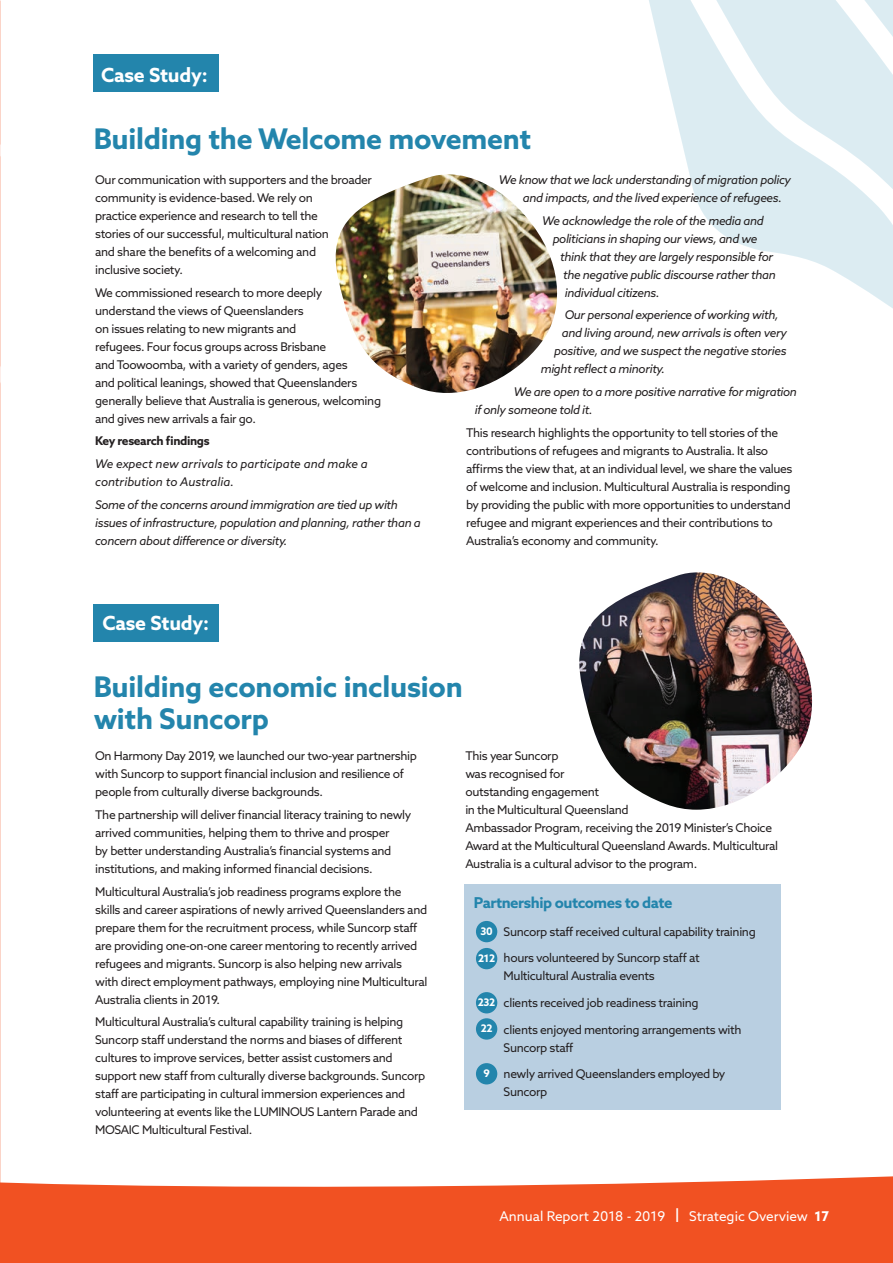
<style>
.page{position:relative;width:893px;height:1263px;background:#fff}
.page>*{position:absolute;margin:0;border:0;box-sizing:border-box;transform-origin:0 0}
.t1{font:700 28.5px/31.5px "Azo Sans";letter-spacing:-.01em;color:#2385ac}
.t2{font:700 19.5px "Azo Sans";letter-spacing:-.01em;color:#fff}
.Case_study_text{font:700 15px "Azo Sans";letter-spacing:-.03em;color:#2385ac}
.t3{font:13.5px "Azo Sans";color:#fff}
.Case_study_text-2{font:12px/18px "Azo Sans";letter-spacing:-.03em;color:#231f20}
.Case_study_text-3{font:italic 12px/18px "Azo Sans";letter-spacing:-.03em;color:#231f20}
.Case_study_text-4{font:italic 12px/18px "Azo Sans";color:#231f20}
.Case_study_text-5{font:700 12px "Azo Sans";letter-spacing:-.03em;color:#231f20}
.Case_study_text-6{font:700 10.5px "Azo Sans";letter-spacing:-.03em;color:#fff}
.s1{font-weight:700}
</style>
<div class="page">
<div style="left:465px;top:884px;width:316px;height:226px;background:#b9cfe1"></div>
<svg style="left:649px;top:0;width:244px;height:308px;fill:#dcecf2"></svg>
<svg style="left:0;top:1163px;width:893px;height:100px;fill:#f15122"></svg>
<svg style="left:0;top:32px;width:1px;height:472px"></svg>
<div style="left:94px;top:54px;width:125px;height:37px;background:#2385ac"></div>
<div style="left:94px;top:605px;width:125px;height:37px;background:#2385ac"></div>
<img style="left:335px;top:174px;width:223px;height:219px">
<img style="left:579px;top:572px;width:234px;height:238px">
<div style="left:476px;top:921px;width:21px;height:21px;background:#2385ac;border-radius:50%"></div>
<div style="left:476px;top:1018px;width:21px;height:22px;background:#2385ac;border-radius:50%"></div>
<div style="left:476px;top:1063px;width:21px;height:21px;background:#2385ac;border-radius:50%"></div>
<div style="left:476px;top:948px;width:21px;height:21px;background:#2385ac;border-radius:50%"></div>
<div style="left:476px;top:992px;width:21px;height:21px;background:#2385ac;border-radius:50%"></div>
<p class="t2" style="left:101px;top:62px;width:108px">Case Study:</p>
<p class="t1" style="left:94px;top:123px;width:439px">Building the Welcome movement</p>
<p class="Case_study_text-2" style="left:95px;top:170px;width:278px">Our communication with supporters and the broader community is evidence-based. We rely on<br>practice experience and research to tell the<br>stories of our successful, multicultural nation<br>and share the benefits of a welcoming and<br>inclusive society.</p>
<p class="Case_study_text-2" style="left:95px;top:283px;width:287px">We commissioned research to more deeply understand the views of Queenslanders<br>on issues relating to new migrants and<br>refugees. Four focus groups across Brisbane<br>and Toowoomba, with a variety of genders, ages<br>and political leanings, showed that Queenslanders generally believe that Australia is generous, welcoming and gives new arrivals a fair go.</p>
<p class="Case_study_text-5" style="left:95px;top:433px;width:116px">Key research findings</p>
<p class="Case_study_text-4" style="left:95px;top:455px;width:274px">We expect new arrivals to participate and make a contribution to Australia.</p>
<p class="Case_study_text-3" style="left:95px;top:495px;width:327px">Some of the concerns around immigration are tied up with issues of infrastructure, population and planning, rather than a concern about difference or diversity.</p>
<p class="t2" style="left:103px;top:610px;width:108px">Case Study:</p>
<p class="Case_study_text-3" style="left:523px;top:170px;width:270px;text-indent:-24px">We know that we lack understanding of migration policy and impacts, and the lived experience of refugees.</p>
<p class="Case_study_text-3" style="left:542px;top:211px;width:223px">We acknowledge the role of the media and</p>
<p class="Case_study_text-3" style="left:553px;top:229px;width:206px">politicians in shaping our views, and we</p>
<p class="Case_study_text-3" style="left:560px;top:247px;width:215px">think that they are largely responsible for</p>
<p class="Case_study_text-3" style="left:563px;top:265px;width:214px">the negative public discourse rather than</p>
<p class="Case_study_text-3" style="left:565px;top:283px;width:96px">individual citizens.</p>
<p class="Case_study_text-3" style="left:565px;top:306px;width:215px">Our personal experience of working with,</p>
<p class="Case_study_text-3" style="left:562px;top:324px;width:227px">and living around, new arrivals is often very</p>
<p class="Case_study_text-3" style="left:554px;top:342px;width:234px">positive, and we suspect the negative stories</p>
<p class="Case_study_text-3" style="left:541px;top:360px;width:126px">might reflect a minority.</p>
<p class="Case_study_text-3" style="left:475px;top:383px;width:324px;text-indent:39px">We are open to a more positive narrative for migration if only someone told it.</p>
<p class="Case_study_text-2" style="left:466px;top:423px;width:328px">This research highlights the opportunity to tell stories of the contributions of refugees and migrants to Australia. It also affirms the view that, at an individual level, we share the values of welcome and inclusion. Multicultural Australia is responding by providing the public with more opportunities to understand refugee and migrant experiences and their contributions to Australia’s economy and community.</p>
<p class="t1" style="left:94px;top:671px;width:371px">Building economic inclusion with Suncorp</p>
<p class="Case_study_text-2" style="left:95px;top:747px;width:323px">On Harmony Day 2019, we launched our two-year partnership with Suncorp to support financial inclusion and resilience of people from culturally diverse backgrounds.</p>
<p class="Case_study_text-2" style="left:95px;top:805px;width:318px">The partnership will deliver financial literacy training to newly arrived communities, helping them to thrive and prosper<br>by better understanding Australia’s financial systems and institutions, and making informed financial decisions.</p>
<p class="Case_study_text-2" style="left:95px;top:882px;width:334px">Multicultural Australia’s job readiness programs explore the skills and career aspirations of newly arrived Queenslanders and prepare them for the recruitment process, while Suncorp staff are providing one-on-one career mentoring to recently arrived refugees and migrants. Suncorp is also helping new arrivals with direct employment pathways, employing nine Multicultural Australia clients in 2019.</p>
<p class="Case_study_text-2" style="left:95px;top:1013px;width:332px">Multicultural Australia’s cultural capability training is helping Suncorp staff understand the norms and biases of different cultures to improve services, better assist customers and support new staff from culturally diverse backgrounds. Suncorp staff are participating in cultural immersion experiences and volunteering at events like the LUMINOUS Lantern Parade and MOSAIC Multicultural Festival.</p>
<p class="Case_study_text-2" style="left:465px;top:747px;width:314px">This year Suncorp<br>was recognised for<br>outstanding engagement<br>in the Multicultural Queensland<br>Ambassador Program, receiving the 2019 Minister’s Choice Award at the Multicultural Queensland Awards. Multicultural Australia is a cultural advisor to the program.</p>
<p class="Case_study_text" style="left:474px;top:893px;width:200px">Partnership outcomes to date</p>
<p class="Case_study_text-2" style="left:504px;top:922px;width:254px">Suncorp staff received cultural capability training</p>
<p class="Case_study_text-2" style="left:504px;top:949px;width:198px">hours volunteered by Suncorp staff at<br>Multicultural Australia events</p>
<p class="Case_study_text-2" style="left:504px;top:993px;width:196px">clients received job readiness training</p>
<p class="Case_study_text-2" style="left:504px;top:1020px;width:239px">clients enjoyed mentoring arrangements with<br>Suncorp staff</p>
<p class="Case_study_text-2" style="left:504px;top:1064px;width:223px">newly arrived Queenslanders employed by<br>Suncorp</p>
<p class="Case_study_text-6" style="left:480px;top:924px;width:14px">30</p>
<p class="Case_study_text-6" style="left:478px;top:951px;width:19px">212</p>
<p class="Case_study_text-6" style="left:478px;top:995px;width:19px">232</p>
<p class="Case_study_text-6" style="left:481px;top:1021px;width:13px">22</p>
<p class="Case_study_text-6" style="left:483px;top:1066px;width:8px">9</p>
<p class="t3" style="left:499px;top:1207px;width:331px">Annual Report 2018 - 2019 <span class="s1">|</span> Strategic Overview <span class="s1">17</span></p>
</div>
